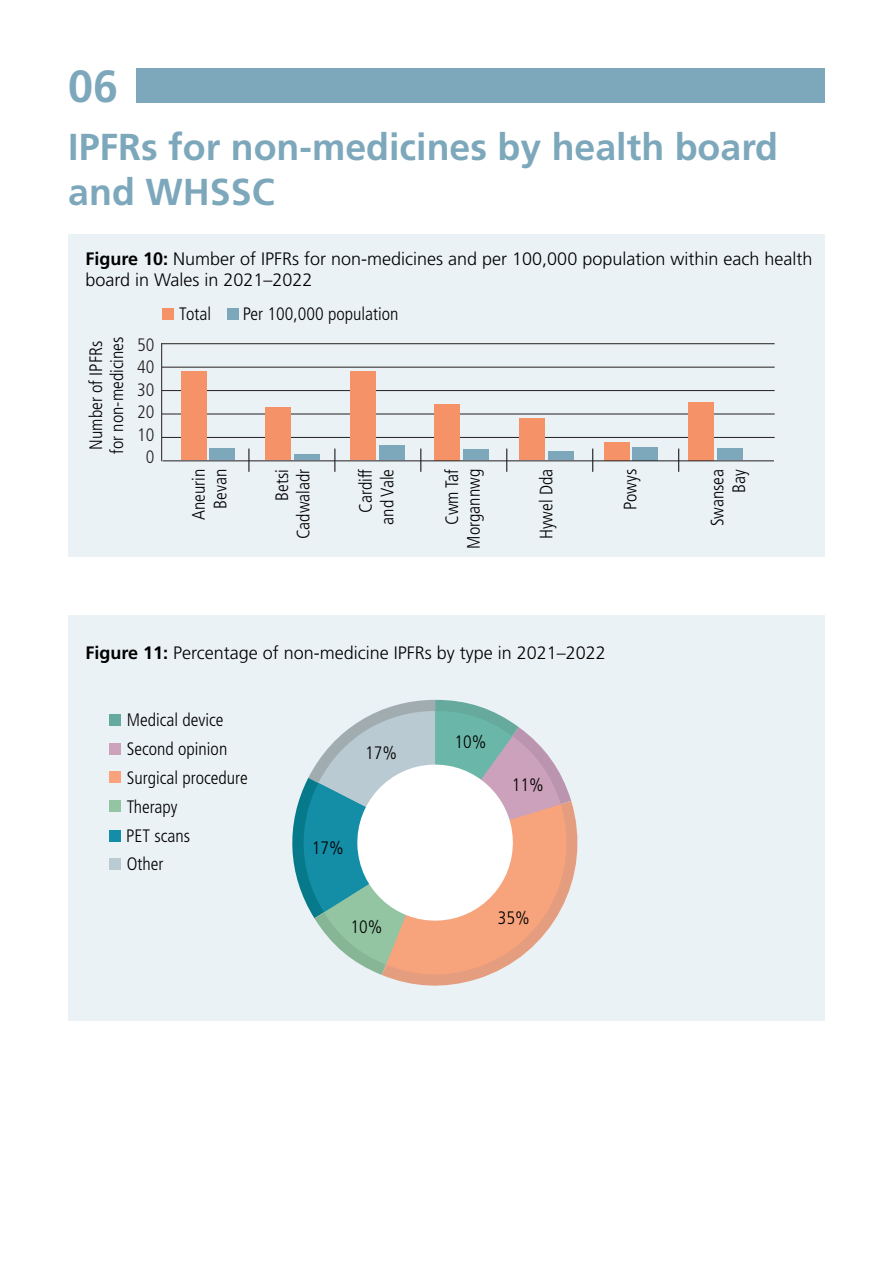
<style>
.page{position:relative;width:893px;height:1263px;background:#fff}
.page>*{position:absolute;margin:0;border:0;box-sizing:border-box;transform-origin:0 0}
.t1{font:700 45px "Frutiger";color:#7da8bc}
.t2{font:700 37.5px/45px "Frutiger";color:#7da8bc}
.t3{font:300 condensed 18px/21.6px "Frutiger";color:#000;text-align:right}
.t4{font:300 18px/21.6px "Frutiger";color:#000}
.t5{font:300 condensed 18px "Frutiger";color:#231f20}
.s1{font-weight:700}
</style>
<div class="page">
<div style="left:136px;top:68px;width:689px;height:34px;background:#7da8bc"></div>
<div style="left:68px;top:234px;width:757px;height:323px;background:#ebf2f5"></div>
<div style="left:162px;top:308px;width:11px;height:12px;background:#f69267"></div>
<div style="left:228px;top:308px;width:11px;height:12px;background:#7da8bc"></div>
<hr style="left:162px;top:367px;width:613px;height:1px;background:#231f20">
<hr style="left:162px;top:390px;width:613px;height:1px;background:#231f20">
<hr style="left:162px;top:414px;width:613px;height:1px;background:#231f20">
<hr style="left:162px;top:437px;width:613px;height:1px;background:#231f20">
<div style="left:379px;top:446px;width:25px;height:14px;background:#7da8bc"></div>
<div style="left:350px;top:372px;width:26px;height:88px;background:#f69267"></div>
<div style="left:463px;top:450px;width:26px;height:10px;background:#7da8bc"></div>
<div style="left:435px;top:404px;width:25px;height:56px;background:#f69267"></div>
<div style="left:633px;top:447px;width:25px;height:13px;background:#7da8bc"></div>
<div style="left:604px;top:442px;width:25px;height:18px;background:#f69267"></div>
<hr style="left:161px;top:343px;width:1px;height:118px;background:#231f20">
<svg style="left:249px;top:449px;width:1px;height:23px"></svg>
<svg style="left:334px;top:449px;width:1px;height:23px"></svg>
<svg style="left:420px;top:449px;width:1px;height:23px"></svg>
<svg style="left:506px;top:449px;width:1px;height:23px"></svg>
<svg style="left:592px;top:449px;width:1px;height:23px"></svg>
<svg style="left:678px;top:449px;width:1px;height:23px"></svg>
<hr style="left:162px;top:343px;width:613px;height:1px;background:#231f20">
<div style="left:548px;top:451px;width:26px;height:9px;background:#7da8bc"></div>
<div style="left:519px;top:419px;width:26px;height:41px;background:#f69267"></div>
<div style="left:717px;top:449px;width:26px;height:11px;background:#7da8bc"></div>
<div style="left:689px;top:402px;width:25px;height:58px;background:#f69267"></div>
<div style="left:210px;top:449px;width:25px;height:11px;background:#7da8bc"></div>
<div style="left:181px;top:372px;width:25px;height:88px;background:#f69267"></div>
<div style="left:294px;top:454px;width:26px;height:6px;background:#7da8bc"></div>
<div style="left:265px;top:408px;width:26px;height:52px;background:#f69267"></div>
<hr style="left:163px;top:460px;width:611px;height:1px;background:#231f20">
<div style="left:68px;top:615px;width:757px;height:406px;background:#ebf2f5"></div>
<div style="left:110px;top:714px;width:11px;height:11px;background:#65aa9e"></div>
<div style="left:110px;top:743px;width:11px;height:11px;background:#cda2bb"></div>
<div style="left:110px;top:772px;width:11px;height:11px;background:#f8a37c"></div>
<div style="left:110px;top:801px;width:11px;height:11px;background:#93c5a3"></div>
<div style="left:110px;top:858px;width:11px;height:11px;background:#bbcbd3"></div>
<svg style="left:292px;top:700px;width:286px;height:286px"></svg>
<div style="left:110px;top:830px;width:11px;height:11px;background:#138da8"></div>
<p class="t1" style="left:68px;top:60px;width:52px">06</p>
<p class="t2" style="left:68px;top:124px;width:711px">IPFRs for non-medicines by health board and WHSSC</p>
<p class="t4" style="left:85px;top:248px;width:728px"><span class="s1">Figure 10:</span> Number of IPFRs for non-medicines and per 100,000 population within each health board in Wales in 2021–2022</p>
<p class="t3" style="left:179px;top:303px;width:34px">Total</p>
<p class="t3" style="left:243px;top:303px;width:157px">Per 100,000 population</p>
<p class="t3" style="left:85px;top:450px;width:111px;rotate:-90deg">Number of IPFRs</p>
<p class="t3" style="left:106px;top:454px;width:119px;rotate:-90deg">for non-medicines</p>
<p class="t5" style="left:137px;top:334px;width:19px">50</p>
<p class="t5" style="left:137px;top:357px;width:19px">40</p>
<p class="t5" style="left:137px;top:379px;width:19px">30</p>
<p class="t5" style="left:137px;top:402px;width:19px">20</p>
<p class="t5" style="left:137px;top:424px;width:19px">10</p>
<p class="t5" style="left:146px;top:447px;width:10px">0</p>
<p class="t3" style="left:188px;top:520px;width:53px;rotate:-90deg">Aneurin<br>Bevan</p>
<p class="t3" style="left:271px;top:539px;width:72px;rotate:-90deg">Betsi<br>Cadwaladr</p>
<p class="t3" style="left:355px;top:525px;width:57px;rotate:-90deg">Cardiff and Vale</p>
<p class="t3" style="left:441px;top:548px;width:81px;rotate:-90deg">Cwm Taf<br>Morgannwg</p>
<p class="t3" style="left:536px;top:539px;width:72px;rotate:-90deg">Hywel Dda</p>
<p class="t3" style="left:707px;top:526px;width:59px;rotate:-90deg">Swansea</p>
<p class="t3" style="left:728px;top:492px;width:25px;rotate:-90deg">Bay</p>
<p class="t3" style="left:620px;top:509px;width:42px;rotate:-90deg">Powys</p>
<p class="t4" style="left:85px;top:642px;width:522px"><span class="s1">Figure 11:</span> Percentage of non-medicine IPFRs by type in 2021–2022</p>
<p class="t3" style="left:127px;top:710px;width:98px">Medical device</p>
<p class="t3" style="left:127px;top:738px;width:102px">Second opinion</p>
<p class="t3" style="left:127px;top:767px;width:123px">Surgical procedure</p>
<p class="t3" style="left:127px;top:796px;width:52px">Therapy</p>
<p class="t3" style="left:126px;top:825px;width:65px">PET scans</p>
<p class="t3" style="left:127px;top:853px;width:38px">Other</p>
<p class="t3" style="left:365px;top:742px;width:33px">17%</p>
<p class="t3" style="left:312px;top:837px;width:33px">17%</p>
<p class="t3" style="left:351px;top:916px;width:33px">10%</p>
<p class="t3" style="left:455px;top:731px;width:33px">10%</p>
<p class="t3" style="left:512px;top:774px;width:33px">11%</p>
<p class="t3" style="left:498px;top:907px;width:33px">35%</p>
</div>
